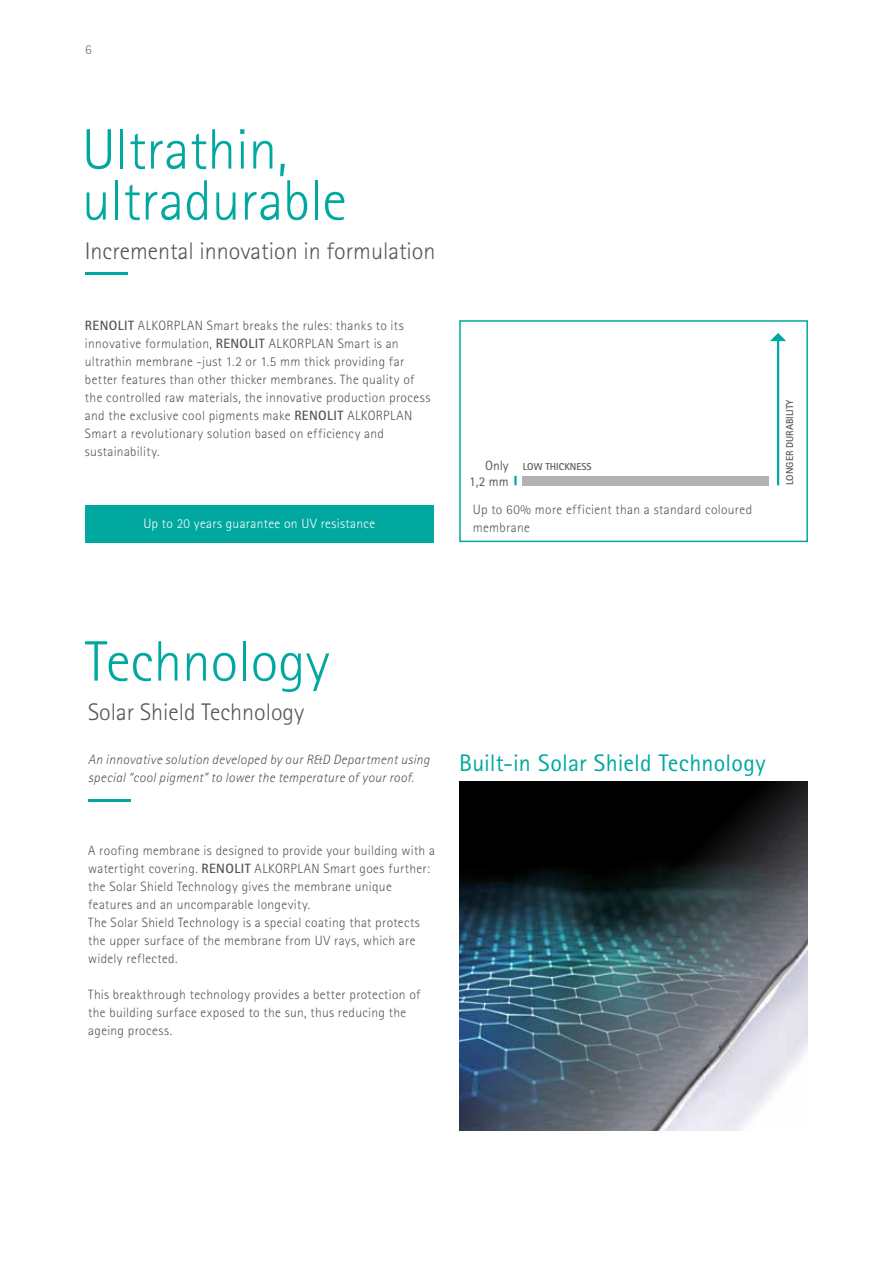
<style>
.page{position:relative;width:893px;height:1263px;background:#fff}
.page>*{position:absolute;margin:0;border:0;box-sizing:border-box;transform-origin:0 0}
.t1{font:300 57px/51px "Rotis Sans Serif Pro";color:#00a8a0}
.t2{font:300 24px "Rotis Sans Serif Pro";color:#565655}
.t3{font:24px "Rotis Sans Serif Pro";letter-spacing:.005em;color:#00a8a0}
.t4{font:300 13.5px/18px "Rotis Sans Serif Pro";letter-spacing:.025em;color:#565655}
.t5{font:italic 300 13.5px/18px "Rotis Sans Serif Pro";letter-spacing:.02em;color:#565655}
.t6{font:300 13.5px "Rotis Sans Serif Pro";letter-spacing:.025em;color:#fff}
.t7{font:300 13.5px "Rotis Sans Serif Pro";color:#6e6e6e}
.t8{font:13.35px/16px "Rotis Sans Serif Pro";color:#585857;text-align:right}
.t9{font:700 10.05px "Rotis Sans Serif Pro";color:#585857}
.s1{font-weight:700}
</style>
<div class="page">
<hr style="left:88px;top:799px;width:43px;height:2px;background:#00a8a0">
<img style="left:459px;top:782px;width:349px;height:348px">
<hr style="left:85px;top:272px;width:43px;height:3px;background:#00a8a0">
<div style="left:522px;top:476px;width:246px;height:9px;background:#b3b2b2"></div>
<svg style="left:514px;top:476px;width:3px;height:9px"></svg>
<hr style="left:777px;top:337px;width:2px;height:148px;background:#00a9a1">
<svg style="left:770px;top:333px;width:16px;height:8px"></svg>
<div style="left:459px;top:320px;width:349px;height:222px;border:2px solid #00a8a0"></div>
<div style="left:85px;top:505px;width:349px;height:37px;background:#00a8a0"></div>
<p class="t7" style="left:85px;top:42px;width:8px">6</p>
<h1 class="t1" style="left:82px;top:125px;width:266px">Ultrathin, ultradurable</h1>
<h2 class="t2" style="left:85px;top:237px;width:352px">Incremental innovation in formulation</h2>
<p class="t4" style="left:85px;top:316px;width:347px"><span class="s1">RENOLIT</span> ALKORPLAN Smart breaks the rules: thanks to its innovative formulation, <span class="s1">RENOLIT</span> ALKORPLAN Smart is an ultrathin membrane -just 1.2 or 1.5 mm thick providing far better features than other thicker membranes. The quality of the controlled raw materials, the innovative production process and the exclusive cool pigments make <span class="s1">RENOLIT</span> ALKORPLAN Smart a revolutionary solution based on efficiency and sustainability.</p>
<p class="t6" style="left:143px;top:516px;width:233px">Up to 20 years guarantee on UV resistance</p>
<p class="t8" style="left:469px;top:457px;width:41px">Only<br>1,2 mm</p>
<p class="t4" style="left:473px;top:501px;width:281px">Up to 60% more efficient than a standard coloured membrane</p>
<p class="t9" style="left:523px;top:460px;width:70px">LOW THICKNESS</p>
<p class="t9" style="left:783px;top:485px;width:87px;rotate:-90deg">LONGER DURABILITY</p>
<h1 class="t1" style="left:85px;top:637px;width:246px">Technology</h1>
<h2 class="t2" style="left:88px;top:698px;width:218px">Solar Shield Technology</h2>
<p class="t5" style="left:88px;top:750px;width:343px">An innovative solution developed by our R&amp;D Department using special “cool pigment” to lower the temperature of your roof.</p>
<p class="t4" style="left:88px;top:842px;width:348px">A roofing membrane is designed to provide your building with a watertight covering. <span class="s1">RENOLIT</span> ALKORPLAN Smart goes further: the Solar Shield Technology gives the membrane unique features and an uncomparable longevity.<br>The Solar Shield Technology is a special coating that protects the upper surface of the membrane from UV rays, which are widely reflected.</p>
<p class="t4" style="left:88px;top:986px;width:334px">This breakthrough technology provides a better protection of the building surface exposed to the sun, thus reducing the ageing process.</p>
<h2 class="t3" style="left:459px;top:749px;width:308px">Built-in Solar Shield Technology</h2>
</div>
